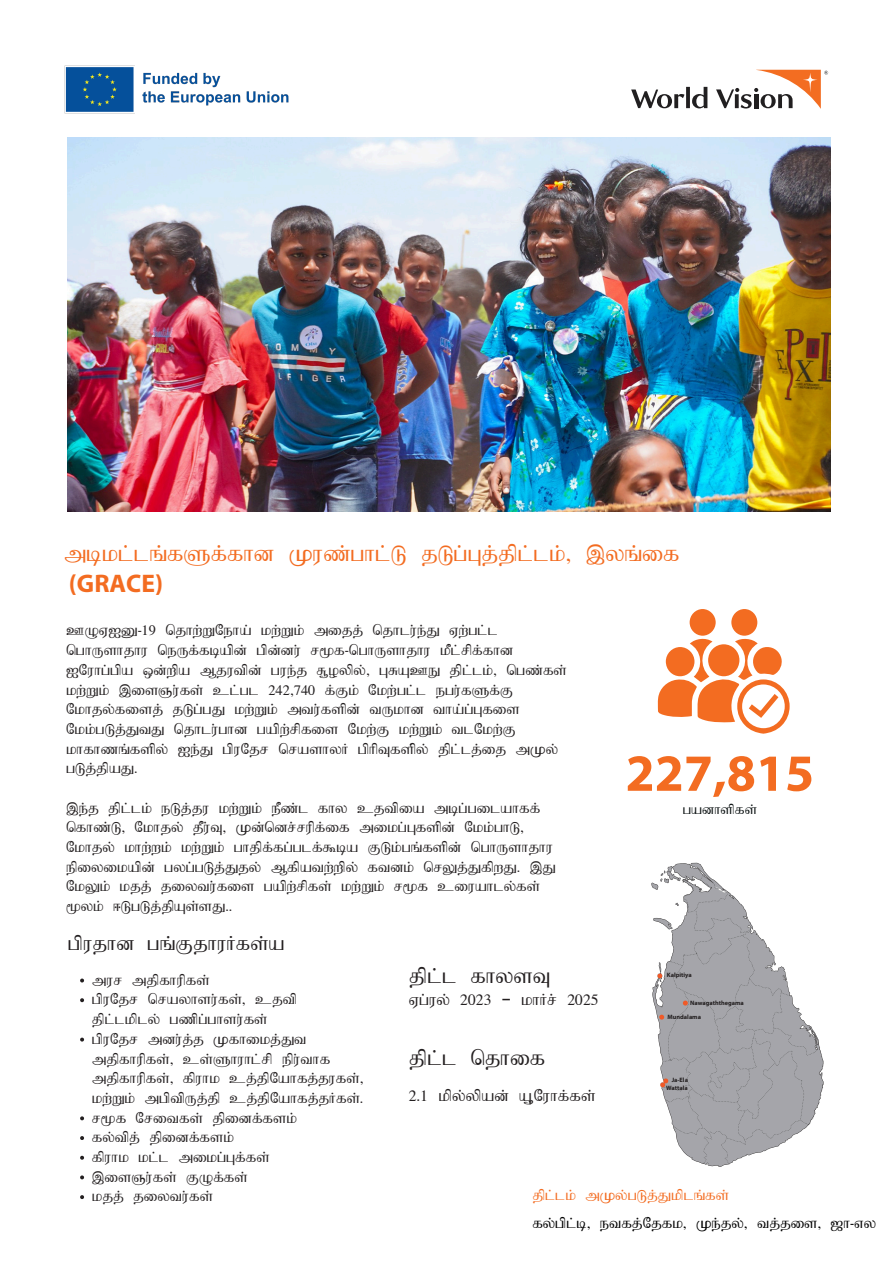
<style>
.page{position:relative;width:893px;height:1263px;background:#fff}
.page>*{position:absolute;margin:0;border:0;box-sizing:border-box;transform-origin:0 0}
.t1{font:700 52.5px "Myriad Pro";color:#f36c21}
.t2{font:25.5px/30.9px "Bamini Plain";color:#f36c21}
.t3{font:24px "Bamini Plain";color:#231f20}
.t4{font:22.5px "Bamini Plain";letter-spacing:.005em;color:#231f20}
.t5{font:18px "Bamini Plain";color:#231f20}
.t6{font:16.5px/19.6px "Bamini Plain";color:#231f20}
.t7{font:16.5px/27px "Bamini Plain";color:#000}
.t8{font:15.3px "Bamini Plain";color:#090f10}
.t9{font:700 6.3px "Myriad Pro";color:#231f20}
.s1{font-family:"Myriad Pro";font-weight:700}
.s2{font-family:"Noto Sans Gurmukhi"}
.s3{color:#f36c21}
</style>
<div class="page">
<img style="left:64px;top:65px;width:225px;height:49px">
<div style="left:689px;top:609px;width:26px;height:27px;background:#f36c21;border-radius:50%"></div>
<div style="left:731px;top:609px;width:26px;height:27px;background:#f36c21;border-radius:50%"></div>
<svg style="left:657px;top:639px;width:132px;height:95px"></svg>
<svg style="left:631px;top:70px;width:197px;height:39px"></svg>
<img style="left:68px;top:137px;width:762px;height:374px">
<svg style="left:80px;top:978px;width:4px;height:4px"></svg>
<svg style="left:80px;top:998px;width:4px;height:4px"></svg>
<svg style="left:80px;top:1037px;width:4px;height:4px"></svg>
<svg style="left:80px;top:1116px;width:4px;height:4px"></svg>
<svg style="left:80px;top:1136px;width:4px;height:4px"></svg>
<svg style="left:80px;top:1156px;width:4px;height:4px"></svg>
<svg style="left:80px;top:1175px;width:4px;height:4px"></svg>
<svg style="left:80px;top:1195px;width:4px;height:4px"></svg>
<img style="left:651px;top:862px;width:173px;height:305px">
<h2 class="t2" style="left:64px;top:540px;width:617px">mbkl;lq;fSf;fhd Kuz;ghl;L jLg;Gj;jpl;lk;&gt; ,yq;if <span class="s1">(GRACE)</span></h2>
<p class="t6" style="left:66px;top:622px;width:508px">COVID-19 njhw;WNeha; kw;Wk; mijj; njhlu;e;J Vw;gl;l nghUshjhu neUf;fbapd; gpd;du; r%f-nghUshjhu kPl;rpf;fhd INuhg;gpa xd;wpa Mjutpd; gue;j R+oypy;&gt; GRACE jpl;lk;&gt; ngz;fs; kw;Wk; ,isQu;fs; cl;gl 242&gt;740 f;Fk; Nkw;gl;l egu;fSf;F Nkhjy;fisj; jLg;gJ kw;Wk; mtu;fspd; tUkhd tha;g;Gfis Nkk;gLj;JtJ njhlu;ghd gapw;rpfis Nkw;F kw;Wk; tlNkw;F khfhzq;fspy; Ie;J gpuNjr nrashyH gphpTfsp;y; jpl;lj;ij mKy; gLj;jpaJ.</p>
<p class="t6" style="left:66px;top:799px;width:491px">,e;j jpl;lk; eLj;ju kw;Wk; ePz;l fhy cjtpia mbg;gilahff; nfhz;L&gt; Nkhjy; jPu;T&gt; Kd;ndr;rupf;if mikg;Gfspd; Nkk;ghL&gt; Nkhjy; khw;wk; kw;Wk; ghjpf;fg;glf;$ba FLk;gq;fspd; nghUshjhu epiyikapd; gyg;gLj;Jjy; Mfpatw;wpy; ftdk; nrYj;JfpwJ. ,J NkYk; kjj; jiytu;fis gapw;rpfs; kw;Wk; r%f ciuahly;fs; %yk; &lt;LgLj;jpAs;sJ..</p>
<h1 class="t4" style="left:68px;top:934px;width:218px">gpujhd gq;FjhuHfs;a</h1>
<p class="t1" style="left:625px;top:751px;width:190px">227,815</p>
<p class="t8" style="left:683px;top:803px;width:81px">gadhspfs;</p>
<p class="t6" style="left:92px;top:971px;width:125px">mur mjpfhupfs;</p>
<p class="t6" style="left:92px;top:991px;width:207px">gpuNjr nrayhsu;fs;&gt; cjtp jpl;lkply; gzpg;ghsu;fs;</p>
<h1 class="t6" style="left:92px;top:1030px;width:276px">gpuNjr mdu;j;j Kfhikj;Jt mjpfhupfs;&gt; cs;Shuhl;rp epu;thf mjpfhupfs;&gt; fpuhk cj;jpNahfj;jufs;&gt; kw;Wk; mgptpUj;jp cj;jpNahfj;jHfs;.</h1>
<h3 class="t6" style="left:92px;top:1109px;width:213px">r%f Nritfs; jpidf;fsk;</h3>
<h3 class="t6" style="left:92px;top:1128px;width:150px">fy;tpj; jpidf;fsk;</h3>
<h4 class="t6" style="left:92px;top:1148px;width:185px">fpuhk kl;l mikg;Gf;fs;</h4>
<p class="t6" style="left:92px;top:1168px;width:163px">,isQu;fs; FOf;fs;</p>
<p class="t6" style="left:92px;top:1188px;width:129px">kjj; jiytu;fs;</p>
<h3 class="t3" style="left:409px;top:966px;width:143px">jpl;l fhysT</h3>
<p class="t5" style="left:409px;top:992px;width:192px">Vg;uy; 2023 <span class="s2">–</span> khHr; 2025</p>
<p class="t3" style="left:409px;top:1048px;width:138px">jpl;l njhif</p>
<p class="t5" style="left:409px;top:1088px;width:195px">2.1 kpy;ypad; A+Nuhf;fs;</p>
<p class="t9" style="left:667px;top:972px;width:26px">Kalpitiya</p>
<p class="t9" style="left:690px;top:1000px;width:55px">Nawagaththegama</p>
<p class="t9" style="left:667px;top:1014px;width:35px">Mundalama</p>
<p class="t9" style="left:671px;top:1077px;width:18px">Ja-Ela</p>
<p class="t9" style="left:666px;top:1085px;width:23px">Wattala</p>
<p class="t7" style="left:532px;top:1183px;width:345px"><span class="s3">jpl;lk; mKy;gLj;Jkplq;fs;<br></span>fy;gpl;b&gt; etfj;Njfk&gt; Ke;jy;&gt; tj;jis&gt; [h-vy</p>
</div>
